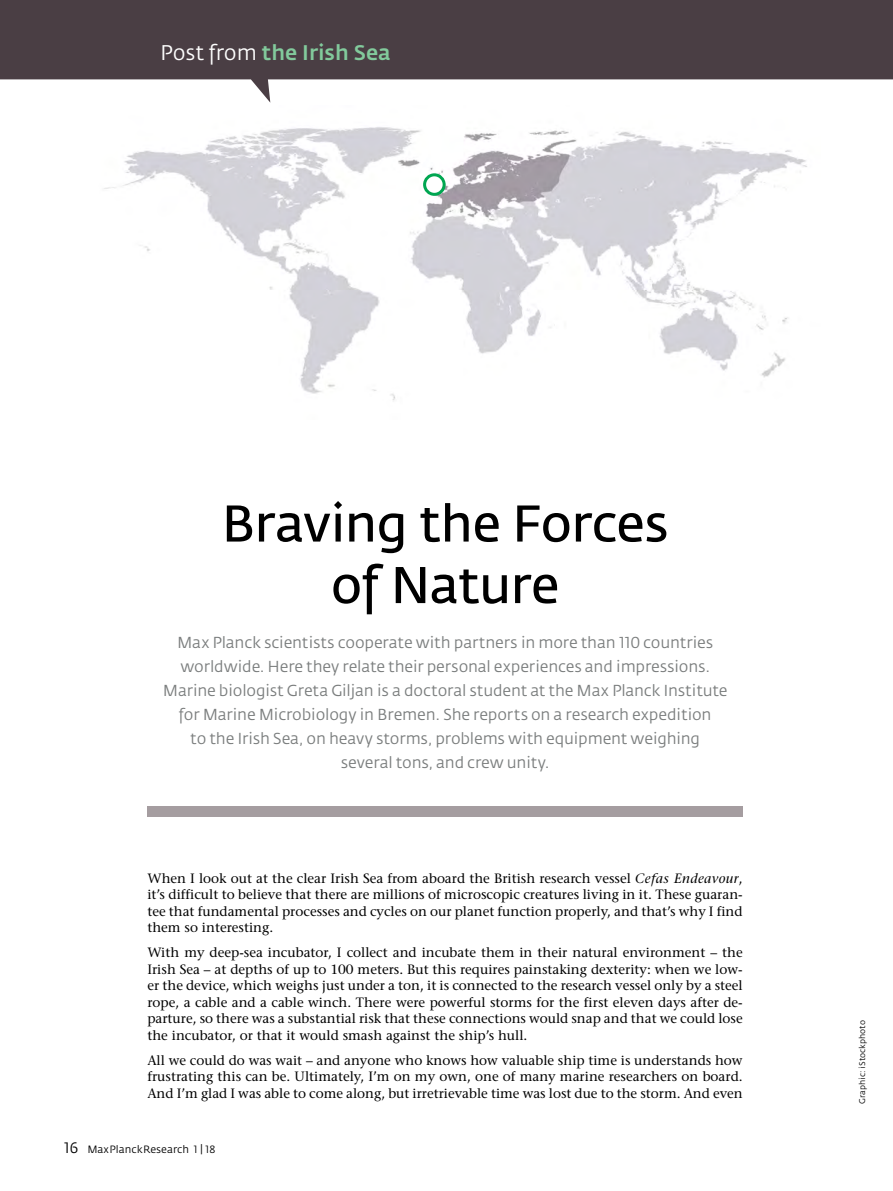
<style>
.page{position:relative;width:893px;height:1191px;background:#fff}
.page>*{position:absolute;margin:0;border:0;box-sizing:border-box;transform-origin:0 0}
.t1{font:51px/61.5px "Fedra Sans";letter-spacing:-.025em;color:#000;text-align:center}
.t2{font:500 21px "Fedra Sans";color:#82ca9c}
.t3{font:15.75px/24px "Fedra Sans";letter-spacing:-.01em;color:#7a7d7d;text-align:center}
.t4{font:13.5px/16.5px "Stone Serif";color:#000;text-align:justify}
.t5{font:10.5px "Fedra Sans";color:#000}
.t6{font:8.25px "Fedra Sans";color:#000}
.s1{font-weight:400;color:#fff}
.s2{font-family:"Fedra Sans Book SC"}
.s3{font-style:italic}
.s4{font-family:"Fedra Sans Book SC";font-size:15px}
</style>
<div class="page">
<svg style="left:0;top:0;width:893px;height:103px;fill:#4a3e44"></svg>
<img style="left:104px;top:127px;width:703px;height:274px">
<div style="left:147px;top:806px;width:596px;height:11px;background:#a59da0"></div>
<svg style="left:425px;top:175px;width:19px;height:19px"></svg>
<div style="left:423px;top:173px;width:23px;height:23px;border:3px solid #00a651;border-radius:50%"></div>
<h2 class="t2" style="left:160px;top:40px;width:232px"><span class="s1">Post from</span> the Irish Sea</h2>
<h1 class="t1" style="left:221px;top:494px;width:449px">Braving the Forces of Nature</h1>
<p class="t3" style="left:163px;top:631px;width:566px">Max Planck scientists cooperate with partners in more than <span class="s2">110</span> countries worldwide. Here they relate their personal experiences and impressions.<br>Marine biologist Greta Giljan is a doctoral student at the Max Planck Institute for Marine Microbiology in Bremen. She reports on a research expedition<br>to the Irish Sea, on heavy storms, problems with equipment weighing several tons, and crew unity.</p>
<p class="t4" style="left:147px;top:869px;width:597px">When I look out at the clear Irish Sea from aboard the British research vessel <span class="s3">Cefas Endeavour</span>, it’s difficult to believe that there are millions of microscopic creatures living in it. These guaran&shy;tee that fundamental processes and cycles on our planet function properly, and that’s why I find them so interesting.</p>
<p class="t4" style="left:147px;top:944px;width:597px">With my deep-sea incubator, I collect and incubate them in their natural environment – the Irish Sea – at depths of up to 100 meters. But this requires painstaking dexterity: when we low&shy;er the device, which weighs just under a ton, it is connected to the research vessel only by a steel rope, a cable and a cable winch. There were powerful storms for the first eleven days after de&shy;parture, so there was a substantial risk that these connections would snap and that we could lose the incubator, or that it would smash against the ship’s hull.</p>
<p class="t4" style="left:147px;top:1051px;width:597px">All we could do was wait – and anyone who knows how valuable ship time is understands how frustrating this can be. Ultimately, I’m on my own, one of many marine researchers on board.<br>And I’m glad I was able to come along, but irretrievable time was lost due to the storm. And even</p>
<p class="t5" style="left:64px;top:1144px;width:153px"><span class="s4">16</span> MaxPlanckResearch <span class="s2">1 | 18</span></p>
<p class="t6" style="left:858px;top:1104px;width:85px;rotate:-90deg">Graphic: iStockphoto</p>
</div>
